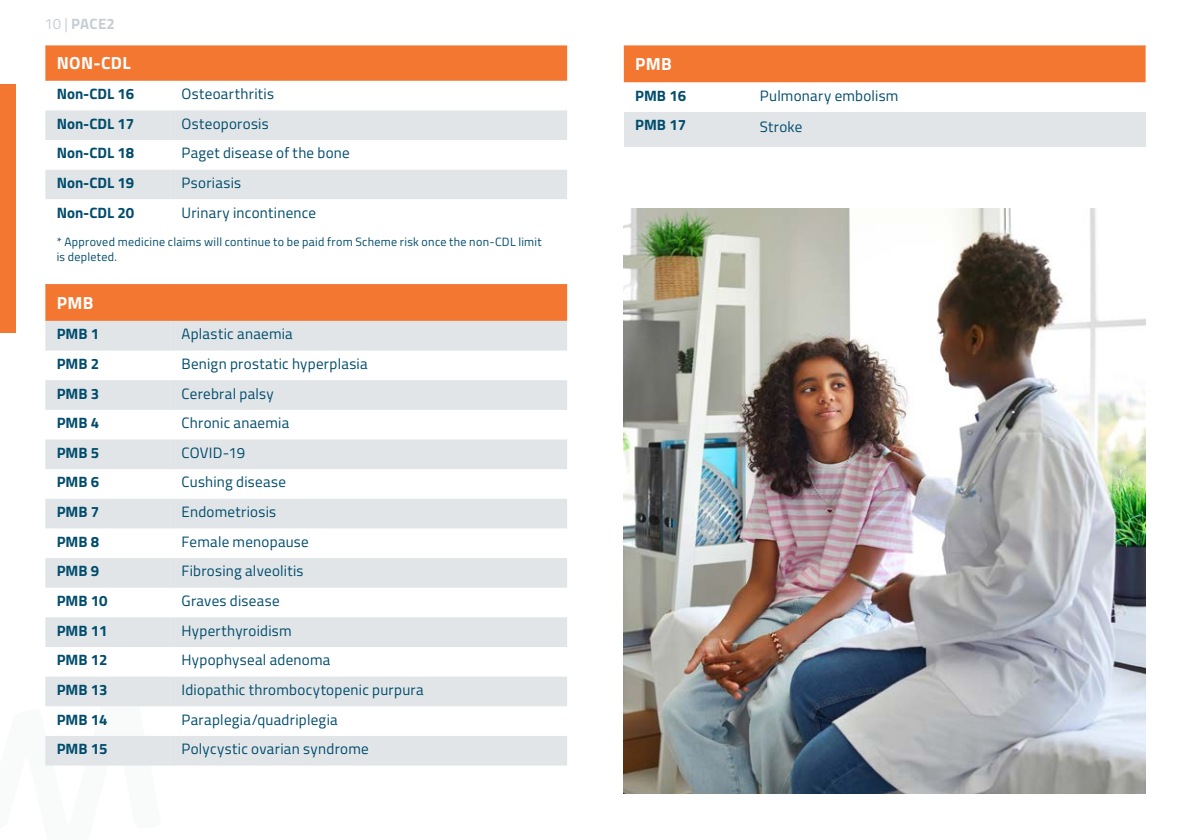
<style>
.page{position:relative;width:1191px;height:840px;background:#fff}
.page>*{position:absolute;margin:0;border:0;box-sizing:border-box;transform-origin:0 0}
.t1{font:700 17.6px "Titillium Web";letter-spacing:.02em;color:#fff}
.t2{font:15px "Titillium Web";letter-spacing:.02em;color:#004c6c}
.t3{font:700 15px "Titillium Web";color:#004c6c}
.t4{font:700 15px "Titillium Web";letter-spacing:.015em;color:#c6ced4}
.t5{font:12px/15px "Titillium Web";letter-spacing:.025em;color:#004c6c}
.s1{font-weight:400}
</style>
<div class="page">
<svg style="left:45px;top:765px;width:116px;height:1px"></svg>
<div style="left:0;top:84px;width:16px;height:248px;background:#f37731"></div>
<div style="left:45px;top:47px;width:522px;height:34px;background:#f37731"></div>
<svg style="left:45px;top:110px;width:522px;height:89px"></svg>
<hr style="left:45px;top:45px;width:125px;height:2px;background:#f37731">
<hr style="left:170px;top:45px;width:397px;height:2px;background:#f37731">
<div style="left:45px;top:285px;width:522px;height:36px;background:#f37731"></div>
<svg style="left:45px;top:321px;width:125px;height:444px;fill:#e1e5e8"></svg>
<svg style="left:170px;top:321px;width:397px;height:444px;fill:#e1e5e8"></svg>
<hr style="left:45px;top:284px;width:125px;height:1px;background:#f37731">
<hr style="left:170px;top:284px;width:397px;height:1px;background:#f37731">
<div style="left:624px;top:47px;width:521px;height:35px;background:#f37731"></div>
<div style="left:624px;top:112px;width:124px;height:34px;background:#e1e5e8"></div>
<div style="left:748px;top:112px;width:397px;height:34px;background:#e1e5e8"></div>
<hr style="left:624px;top:45px;width:124px;height:2px;background:#f37731">
<hr style="left:748px;top:45px;width:397px;height:2px;background:#f37731">
<hr style="left:624px;top:145px;width:124px;height:2px;background:#e1e5e8">
<hr style="left:748px;top:145px;width:397px;height:2px;background:#e1e5e8">
<img style="left:624px;top:208px;width:521px;height:585px">
<p class="t4" style="left:45px;top:18px;width:72px"><span class="s1">10 |</span> PACE2</p>
<p class="t1" style="left:57px;top:50px;width:75px">NON-CDL</p>
<p class="t3" style="left:57px;top:82px;width:79px">Non-CDL 16</p>
<p class="t2" style="left:181px;top:88px;width:94px">Osteoarthritis</p>
<p class="t3" style="left:57px;top:112px;width:79px">Non-CDL 17</p>
<p class="t2" style="left:181px;top:117px;width:89px">Osteoporosis</p>
<p class="t3" style="left:57px;top:141px;width:79px">Non-CDL 18</p>
<p class="t2" style="left:181px;top:147px;width:170px">Paget disease of the bone</p>
<p class="t3" style="left:57px;top:171px;width:79px">Non-CDL 19</p>
<p class="t2" style="left:181px;top:177px;width:61px">Psoriasis</p>
<p class="t3" style="left:57px;top:201px;width:79px">Non-CDL 20</p>
<p class="t2" style="left:181px;top:206px;width:136px">Urinary incontinence</p>
<p class="t5" style="left:57px;top:235px;width:486px">* Approved medicine claims will continue to be paid from Scheme risk once the non-CDL limit is depleted.</p>
<p class="t1" style="left:57px;top:295px;width:38px">PMB</p>
<p class="t3" style="left:57px;top:328px;width:44px">PMB 1</p>
<p class="t2" style="left:181px;top:328px;width:113px">Aplastic anaemia</p>
<p class="t3" style="left:57px;top:357px;width:44px">PMB 2</p>
<p class="t2" style="left:181px;top:357px;width:188px">Benign prostatic hyperplasia</p>
<p class="t3" style="left:57px;top:387px;width:44px">PMB 3</p>
<p class="t2" style="left:181px;top:387px;width:94px">Cerebral palsy</p>
<p class="t3" style="left:57px;top:416px;width:44px">PMB 4</p>
<p class="t2" style="left:181px;top:416px;width:109px">Chronic anaemia</p>
<p class="t3" style="left:57px;top:446px;width:44px">PMB 5</p>
<p class="t2" style="left:181px;top:446px;width:65px">COVID-19</p>
<p class="t3" style="left:57px;top:470px;width:44px">PMB 6</p>
<p class="t2" style="left:181px;top:476px;width:106px">Cushing disease</p>
<p class="t3" style="left:57px;top:505px;width:44px">PMB 7</p>
<p class="t2" style="left:181px;top:505px;width:96px">Endometriosis</p>
<p class="t3" style="left:57px;top:535px;width:44px">PMB 8</p>
<p class="t2" style="left:181px;top:535px;width:129px">Female menopause</p>
<p class="t3" style="left:57px;top:564px;width:44px">PMB 9</p>
<p class="t2" style="left:181px;top:564px;width:124px">Fibrosing alveolitis</p>
<p class="t3" style="left:57px;top:594px;width:52px">PMB 10</p>
<p class="t2" style="left:181px;top:594px;width:100px">Graves disease</p>
<p class="t3" style="left:57px;top:624px;width:52px">PMB 11</p>
<p class="t2" style="left:181px;top:624px;width:112px">Hyperthyroidism</p>
<p class="t3" style="left:57px;top:653px;width:52px">PMB 12</p>
<p class="t2" style="left:181px;top:653px;width:150px">Hypophyseal adenoma</p>
<p class="t3" style="left:57px;top:683px;width:52px">PMB 13</p>
<p class="t2" style="left:181px;top:683px;width:244px">Idiopathic thrombocytopenic purpura</p>
<p class="t3" style="left:57px;top:713px;width:52px">PMB 14</p>
<p class="t2" style="left:181px;top:713px;width:158px">Paraplegia/quadriplegia</p>
<p class="t3" style="left:57px;top:742px;width:52px">PMB 15</p>
<p class="t2" style="left:181px;top:742px;width:189px">Polycystic ovarian syndrome</p>
<p class="t1" style="left:635px;top:57px;width:38px">PMB</p>
<p class="t3" style="left:635px;top:84px;width:52px">PMB 16</p>
<p class="t2" style="left:760px;top:89px;width:140px">Pulmonary embolism</p>
<p class="t3" style="left:635px;top:119px;width:52px">PMB 17</p>
<p class="t2" style="left:760px;top:121px;width:44px">Stroke</p>
</div>
